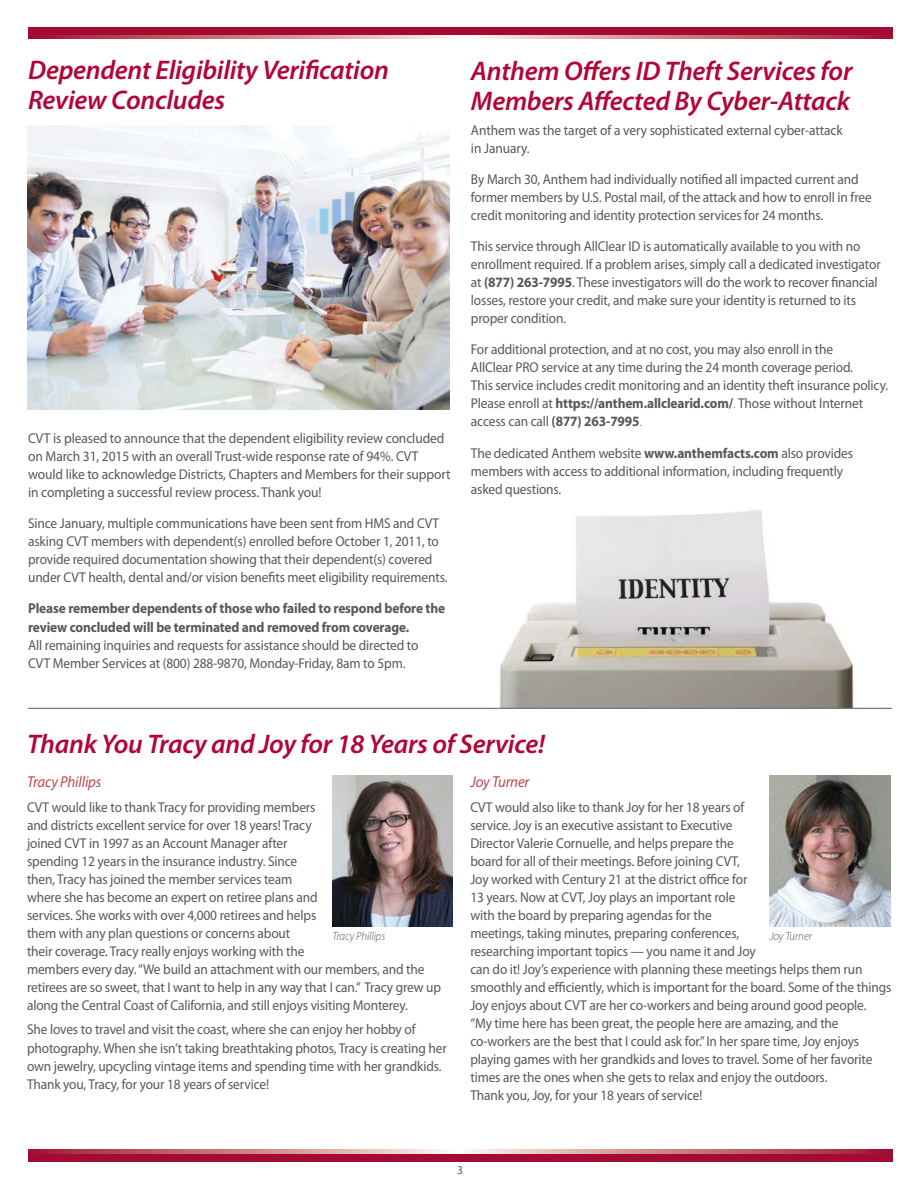
<style>
.page{position:relative;width:917px;height:1188px;background:#fff}
.page>*{position:absolute;margin:0;border:0;box-sizing:border-box;transform-origin:0 0}
.t1{font:italic 600 27px/30px "Myriad Pro";letter-spacing:-.01em;color:#b30437}
.t2{font:italic 15.75px "Myriad Pro";letter-spacing:-.01em;color:#c04651;scale:.94 1}
.t3{font:14.25px/18px "Myriad Pro";letter-spacing:-.01em;color:#57585a;scale:.94 1}
.t4{font:14.25px/18px "Myriad Pro";letter-spacing:-.01em;color:#57585a;scale:.95 1}
.t5{font:700 14.25px/18px "Myriad Pro";letter-spacing:-.01em;color:#57585a;scale:.94 1}
.t6{font:italic 300 12px "Myriad Pro";letter-spacing:-.01em;color:#57585a;scale:.94 1}
.t7{font:12px "Myriad Pro";color:#57585a;scale:.95 1}
.s1{font-weight:700}
.s2{font-weight:300}
</style>
<div class="page">
<img style="left:500px;top:510px;width:354px;height:197px">
<svg style="left:28px;top:1149px;width:864px;height:4px;background:#cd8387"></svg>
<div style="left:28px;top:1153px;width:864px;height:8px;background:#a30a34"></div>
<svg style="left:28px;top:35px;width:864px;height:4px;background:#cd8387"></svg>
<div style="left:28px;top:27px;width:864px;height:8px;background:#a30a34"></div>
<img style="left:332px;top:775px;width:121px;height:151px">
<img style="left:770px;top:775px;width:120px;height:151px">
<hr style="left:28px;top:707px;width:864px;height:1px;background:#696b73">
<img style="left:27px;top:126px;width:422px;height:283px">
<h1 class="t1" style="left:28px;top:56px;width:362px">Dependent Eligibility Verification<br>Review Concludes</h1>
<p class="t4" style="left:28px;top:429px;width:446px">CVT is pleased to announce that the dependent eligibility review concluded on March 31, 2015 with an overall Trust-wide response rate of 94%. CVT would like to acknowledge Districts, Chapters and Members for their support in completing a successful review process. Thank you!</p>
<p class="t3" style="left:28px;top:514px;width:448px">Since January, multiple communications have been sent from HMS and CVT asking CVT members with dependent(s) enrolled before October 1, 2011, to provide required documentation showing that their dependent(s) covered under CVT health, dental and/or vision benefits meet eligibility requirements.</p>
<p class="t5" style="left:28px;top:600px;width:445px">Please remember dependents of those who failed to respond before the review concluded will be terminated and removed from coverage.</p>
<p class="t3" style="left:28px;top:636px;width:417px">All remaining inquiries and requests for assistance should be directed to<br>CVT Member Services at (800) 288-9870, Monday-Friday, 8am to 5pm.</p>
<h1 class="t1" style="left:471px;top:56px;width:383px">Anthem Offers ID Theft Services for<br>Members Affected By Cyber-Attack</h1>
<p class="t3" style="left:471px;top:121px;width:397px">Anthem was the target of a very sophisticated external cyber-attack in January.</p>
<p class="t3" style="left:471px;top:170px;width:428px">By March 30, Anthem had individually notified all impacted current and former members by U.S. Postal mail, of the attack and how to enroll in free credit monitoring and identity protection services for 24 months.</p>
<p class="t3" style="left:471px;top:237px;width:437px">This service through AllClear ID is automatically available to you with no enrollment required. If a problem arises, simply call a dedicated investigator at <span class="s1">(877) 263-7995</span>. These investigators will do the work to recover financial losses, restore your credit, and make sure your identity is returned to its proper condition.</p>
<p class="t3" style="left:471px;top:341px;width:445px">For additional protection, and at no cost, you may also enroll in the<br>AllClear PRO service at any time during the 24 month coverage period.<br>This service includes credit monitoring and an identity theft insurance policy.<br>Please enroll at <span class="s1">https://anthem.allclearid.com/</span><span class="s2">.</span> Those without Internet access can call <span class="s1">(877) 263-7995</span><span class="s2">.</span></p>
<p class="t3" style="left:471px;top:444px;width:408px">The dedicated Anthem website <span class="s1">www.anthemfacts.com</span> also provides members with access to additional information, including frequently asked questions.</p>
<h1 class="t1" style="left:27px;top:729px;width:519px">Thank You Tracy and Joy for 18 Years of Service!</h1>
<p class="t2" style="left:27px;top:772px;width:81px">Tracy Phillips</p>
<p class="t3" style="left:27px;top:798px;width:442px">CVT would like to thank Tracy for providing members<br>and districts excellent service for over 18 years! Tracy<br>joined CVT in 1997 as an Account Manager after<br>spending 12 years in the insurance industry. Since<br>then, Tracy has joined the member services team<br>where she has become an expert on retiree plans and<br>services. She works with over 4,000 retirees and helps<br>them with any plan questions or concerns about<br>their coverage. Tracy really enjoys working with the<br>members every day. “We build an attachment with our members, and the retirees are so sweet, that I want to help in any way that I can.” Tracy grew up along the Central Coast of California, and still enjoys visiting Monterey.</p>
<p class="t3" style="left:27px;top:1020px;width:448px">She loves to travel and visit the coast, where she can enjoy her hobby of photography. When she isn’t taking breathtaking photos, Tracy is creating her own jewelry, upcycling vintage items and spending time with her grandkids.<br>Thank you, Tracy, for your 18 years of service!</p>
<p class="t2" style="left:470px;top:772px;width:64px">Joy Turner</p>
<p class="t3" style="left:470px;top:798px;width:449px">CVT would also like to thank Joy for her 18 years of<br>service. Joy is an executive assistant to Executive<br>Director Valerie Cornuelle, and helps prepare the<br>board for all of their meetings. Before joining CVT,<br>Joy worked with Century 21 at the district office for<br>13 years. Now at CVT, Joy plays an important role<br>with the board by preparing agendas for the<br>meetings, taking minutes, preparing conferences,<br>researching important topics — you name it and Joy<br>can do it! Joy’s experience with planning these meetings helps them run smoothly and efficiently, which is important for the board. Some of the things Joy enjoys about CVT are her co-workers and being around good people. “My time here has been great, the people here are amazing, and the co-workers are the best that I could ask for.” In her spare time, Joy enjoys playing games with her grandkids and loves to travel. Some of her favorite times are the ones when she gets to relax and enjoy the outdoors.<br>Thank you, Joy, for your 18 years of service!</p>
<p class="t6" style="left:332px;top:928px;width:58px">Tracy Phillips</p>
<p class="t6" style="left:770px;top:928px;width:46px">Joy Turner</p>
<p class="t7" style="left:457px;top:1162px;width:8px">3</p>
</div>
